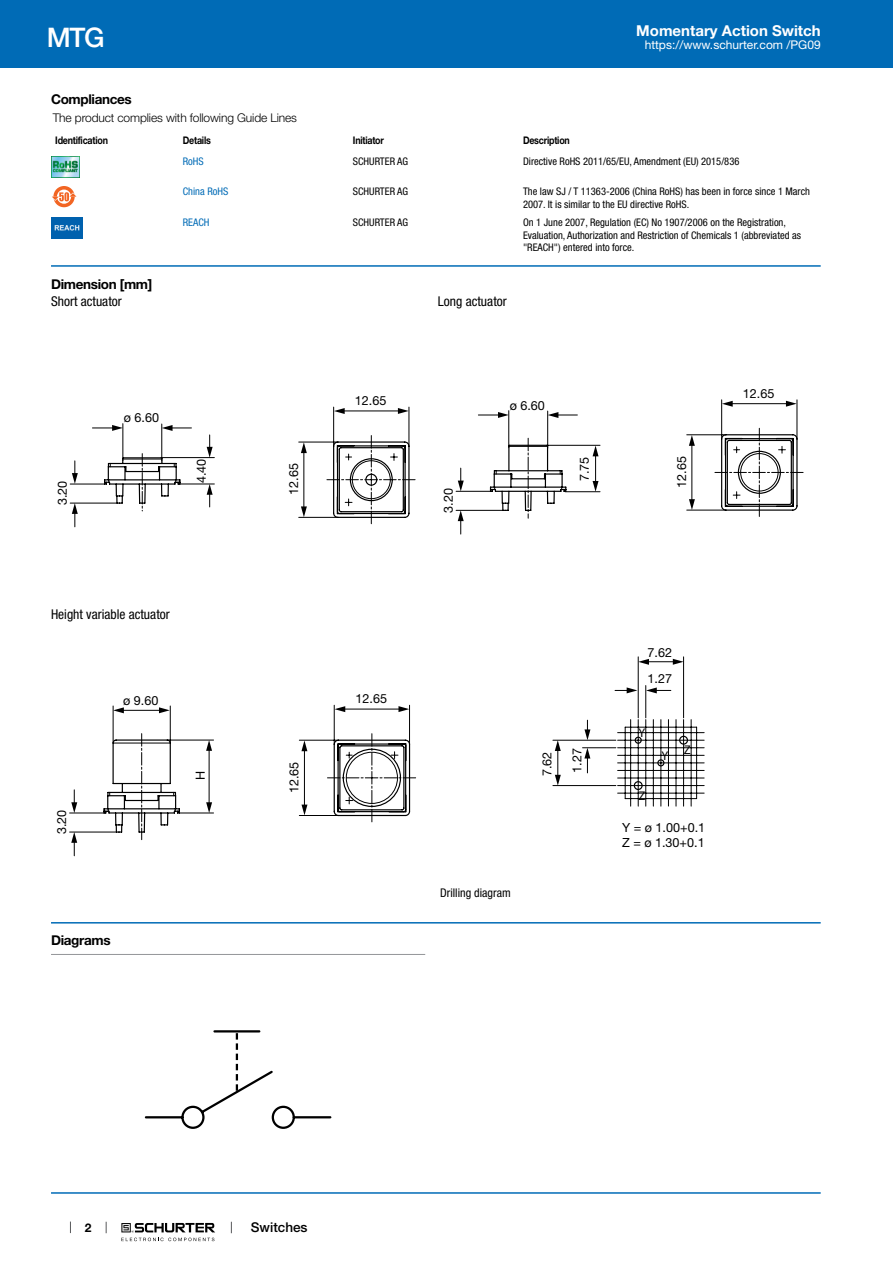
<style>
.page{position:relative;width:893px;height:1263px;background:#fff}
.page>*{position:absolute;margin:0;border:0;box-sizing:border-box;transform-origin:0 0}
.t1{font:500 27px "Helvetica Neue LT";color:#fff}
.t2{font:700 15px "Helvetica Neue LT";color:#fff}
.t3{font:condensed 13.5px "Helvetica Neue LT";color:#000}
.t4{font:700 13.5px "Helvetica Neue LT";letter-spacing:-.025em;color:#000}
.t5{font:500 13.5px "Helvetica Neue LT";color:#000}
.t6{font:12.6px/15.1px "Helvetica Neue LT";color:#000}
.t7{font:12.6px "Myriad Pro";color:#000}
.t8{font:300 12px "Helvetica Neue LT";letter-spacing:-.01em;color:#000}
.t9{font:12px "Helvetica Neue LT";color:#fff}
.t10{font:condensed 12px "Helvetica Neue LT";color:#000}
.t11{font:700 12px "Helvetica Neue LT";color:#000}
.t12{font:condensed 10.5px/12.6px "Helvetica Neue LT";color:#000}
.t13{font:700 10.5px "Helvetica Neue LT";letter-spacing:-.025em;color:#000;scale:.85 1}
.t14{font:condensed 10.5px "Helvetica Neue LT";color:#006bb6}
</style>
<div class="page">
<svg style="left:70px;top:1221px;width:1px;height:12px"></svg>
<svg style="left:121px;top:1223px;width:94px;height:18px"></svg>
<div style="left:0;top:0;width:893px;height:68px;background:#006bb6"></div>
<img style="left:51px;top:156px;width:29px;height:21px">
<svg style="left:53px;top:186px;width:22px;height:21px"></svg>
<svg style="left:57px;top:190px;width:14px;height:14px"></svg>
<svg style="left:52px;top:192px;width:25px;height:9px"></svg>
<img style="left:51px;top:217px;width:32px;height:21px">
<hr style="left:51px;top:265px;width:770px;height:2px;background:#006bb6">
<hr style="left:70px;top:503px;width:47px;height:1px;background:#000">
<hr style="left:70px;top:484px;width:35px;height:1px;background:#000">
<svg style="left:72px;top:503px;width:6px;height:24px"></svg>
<svg style="left:72px;top:461px;width:6px;height:23px"></svg>
<svg style="left:92px;top:407px;width:324px;height:117px"></svg>
<svg style="left:456px;top:399px;width:341px;height:135px"></svg>
<svg style="left:498px;top:412px;width:11px;height:6px"></svg>
<svg style="left:548px;top:412px;width:10px;height:6px"></svg>
<svg style="left:458px;top:510px;width:6px;height:11px"></svg>
<svg style="left:458px;top:481px;width:6px;height:10px"></svg>
<svg style="left:489px;top:428px;width:315px;height:90px"></svg>
<svg style="left:786px;top:401px;width:11px;height:6px"></svg>
<svg style="left:722px;top:401px;width:11px;height:6px"></svg>
<svg style="left:69px;top:705px;width:341px;height:151px"></svg>
<svg style="left:159px;top:707px;width:11px;height:6px"></svg>
<svg style="left:113px;top:707px;width:11px;height:6px"></svg>
<svg style="left:71px;top:832px;width:6px;height:11px"></svg>
<svg style="left:71px;top:802px;width:6px;height:11px"></svg>
<svg style="left:103px;top:734px;width:313px;height:106px"></svg>
<svg style="left:398px;top:706px;width:11px;height:6px"></svg>
<svg style="left:334px;top:706px;width:11px;height:6px"></svg>
<svg style="left:633px;top:735px;width:56px;height:56px"></svg>
<hr style="left:661px;top:720px;width:1px;height:86px;background:#000">
<hr style="left:625px;top:727px;width:72px;height:1px;background:#000">
<hr style="left:625px;top:727px;width:1px;height:72px;background:#000">
<hr style="left:625px;top:798px;width:72px;height:1px;background:#000">
<hr style="left:696px;top:727px;width:1px;height:72px;background:#000">
<hr style="left:653px;top:720px;width:1px;height:86px;background:#000">
<hr style="left:645px;top:720px;width:1px;height:86px;background:#000">
<hr style="left:638px;top:720px;width:1px;height:86px;background:#000">
<hr style="left:630px;top:720px;width:1px;height:86px;background:#000">
<hr style="left:668px;top:720px;width:1px;height:86px;background:#000">
<hr style="left:676px;top:720px;width:1px;height:86px;background:#000">
<hr style="left:683px;top:720px;width:1px;height:86px;background:#000">
<hr style="left:691px;top:720px;width:1px;height:86px;background:#000">
<hr style="left:618px;top:763px;width:86px;height:1px;background:#000">
<hr style="left:618px;top:770px;width:86px;height:1px;background:#000">
<hr style="left:618px;top:778px;width:86px;height:1px;background:#000">
<hr style="left:618px;top:785px;width:86px;height:1px;background:#000">
<hr style="left:618px;top:793px;width:86px;height:1px;background:#000">
<hr style="left:618px;top:755px;width:86px;height:1px;background:#000">
<hr style="left:618px;top:747px;width:86px;height:1px;background:#000">
<hr style="left:618px;top:740px;width:86px;height:1px;background:#000">
<hr style="left:618px;top:732px;width:86px;height:1px;background:#000">
<hr style="left:645px;top:685px;width:1px;height:33px;background:#000">
<hr style="left:638px;top:657px;width:1px;height:61px;background:#000">
<hr style="left:683px;top:657px;width:1px;height:61px;background:#000">
<hr style="left:644px;top:661px;width:35px;height:1px;background:#000">
<hr style="left:582px;top:747px;width:34px;height:1px;background:#000">
<hr style="left:553px;top:740px;width:63px;height:1px;background:#000">
<hr style="left:553px;top:785px;width:63px;height:1px;background:#000">
<hr style="left:558px;top:745px;width:1px;height:34px;background:#000">
<svg style="left:584px;top:748px;width:6px;height:25px"></svg>
<svg style="left:584px;top:720px;width:6px;height:20px"></svg>
<svg style="left:555px;top:740px;width:6px;height:11px"></svg>
<svg style="left:555px;top:775px;width:6px;height:10px"></svg>
<svg style="left:615px;top:687px;width:22px;height:6px"></svg>
<svg style="left:646px;top:687px;width:25px;height:6px"></svg>
<svg style="left:673px;top:659px;width:11px;height:6px"></svg>
<svg style="left:638px;top:659px;width:11px;height:6px"></svg>
<hr style="left:51px;top:922px;width:770px;height:1px;background:#006bb6">
<hr style="left:51px;top:954px;width:374px;height:1px;background:#939598">
<svg style="left:145px;top:1032px;width:186px;height:97px"></svg>
<hr style="left:214px;top:1030px;width:45px;height:2px;background:#000">
<hr style="left:51px;top:1192px;width:770px;height:2px;background:#006bb6">
<h1 class="t1" style="left:47px;top:21px;width:59px">MTG</h1>
<h2 class="t2" style="left:636px;top:21px;width:186px">Momentary Action Switch</h2>
<p class="t9" style="left:645px;top:38px;width:178px">https://www.schurter.com /PG09</p>
<p class="t4" style="left:51px;top:91px;width:82px">Compliances</p>
<p class="t8" style="left:53px;top:110px;width:246px">The product complies with following Guide Lines</p>
<p class="t13" style="left:55px;top:134px;width:64px">Identification</p>
<p class="t13" style="left:183px;top:134px;width:35px">Details</p>
<p class="t13" style="left:353px;top:134px;width:38px">Initiator</p>
<p class="t13" style="left:523px;top:134px;width:57px">Description</p>
<p class="t14" style="left:183px;top:156px;width:22px">RoHS</p>
<p class="t12" style="left:353px;top:155px;width:57px">SCHURTER AG</p>
<p class="t12" style="left:523px;top:155px;width:218px">Directive RoHS 2011/65/EU, Amendment (EU) 2015/836</p>
<p class="t14" style="left:183px;top:185px;width:47px">China RoHS</p>
<p class="t12" style="left:353px;top:185px;width:57px">SCHURTER AG</p>
<p class="t12" style="left:523px;top:185px;width:289px">The law SJ / T 11363-2006 (China RoHS) has been in force since 1 March<br>2007. It is similar to the EU directive RoHS.</p>
<p class="t14" style="left:183px;top:216px;width:28px">REACH</p>
<p class="t12" style="left:353px;top:216px;width:57px">SCHURTER AG</p>
<p class="t12" style="left:523px;top:216px;width:279px">On 1 June 2007, Regulation (EC) No 1907/2006 on the Registration,<br>Evaluation, Authorization and Restriction of Chemicals 1 (abbreviated as "REACH") entered into force.</p>
<p class="t4" style="left:51px;top:275px;width:103px">Dimension [mm]</p>
<p class="t3" style="left:51px;top:293px;width:72px">Short actuator</p>
<p class="t3" style="left:438px;top:293px;width:70px">Long actuator</p>
<p class="t6" style="left:55px;top:505px;width:26px;rotate:-90deg">3.20</p>
<p class="t6" style="left:124px;top:410px;width:37px">ø 6.60</p>
<p class="t6" style="left:194px;top:483px;width:26px;rotate:-90deg">4.40</p>
<p class="t3" style="left:51px;top:606px;width:120px">Height variable actuator</p>
<p class="t6" style="left:54px;top:834px;width:26px;rotate:-90deg">3.20</p>
<p class="t6" style="left:123px;top:693px;width:37px">ø 9.60</p>
<p class="t6" style="left:193px;top:780px;width:11px;rotate:-90deg">H</p>
<p class="t4" style="left:51px;top:932px;width:61px">Diagrams</p>
<p class="t6" style="left:286px;top:495px;width:33px;rotate:-90deg">12.65</p>
<p class="t6" style="left:286px;top:793px;width:33px;rotate:-90deg">12.65</p>
<p class="t6" style="left:355px;top:393px;width:33px">12.65</p>
<p class="t6" style="left:355px;top:691px;width:33px">12.65</p>
<p class="t6" style="left:441px;top:513px;width:26px;rotate:-90deg">3.20</p>
<p class="t6" style="left:510px;top:397px;width:37px">ø 6.60</p>
<p class="t6" style="left:577px;top:481px;width:26px;rotate:-90deg">7.75</p>
<p class="t6" style="left:674px;top:488px;width:33px;rotate:-90deg">12.65</p>
<p class="t6" style="left:743px;top:385px;width:33px">12.65</p>
<p class="t6" style="left:539px;top:776px;width:26px;rotate:-90deg">7.62</p>
<p class="t6" style="left:569px;top:773px;width:26px;rotate:-90deg">1.27</p>
<p class="t10" style="left:440px;top:885px;width:72px">Drilling diagram</p>
<p class="t6" style="left:648px;top:638px;width:26px;line-height:26.8px">7.62<br>1.27</p>
<p class="t7" style="left:638px;top:725px;width:8px">Y</p>
<p class="t7" style="left:638px;top:788px;width:8px">Z</p>
<p class="t7" style="left:661px;top:748px;width:8px">Y</p>
<p class="t7" style="left:684px;top:741px;width:8px">Z</p>
<p class="t6" style="left:622px;top:820px;width:85px">Y = ø 1.00+0.1<br>Z = ø 1.30+0.1</p>
<p class="t11" style="left:85px;top:1220px;width:8px">2</p>
<p class="t5" style="left:251px;top:1219px;width:58px">Switches</p>
</div>
